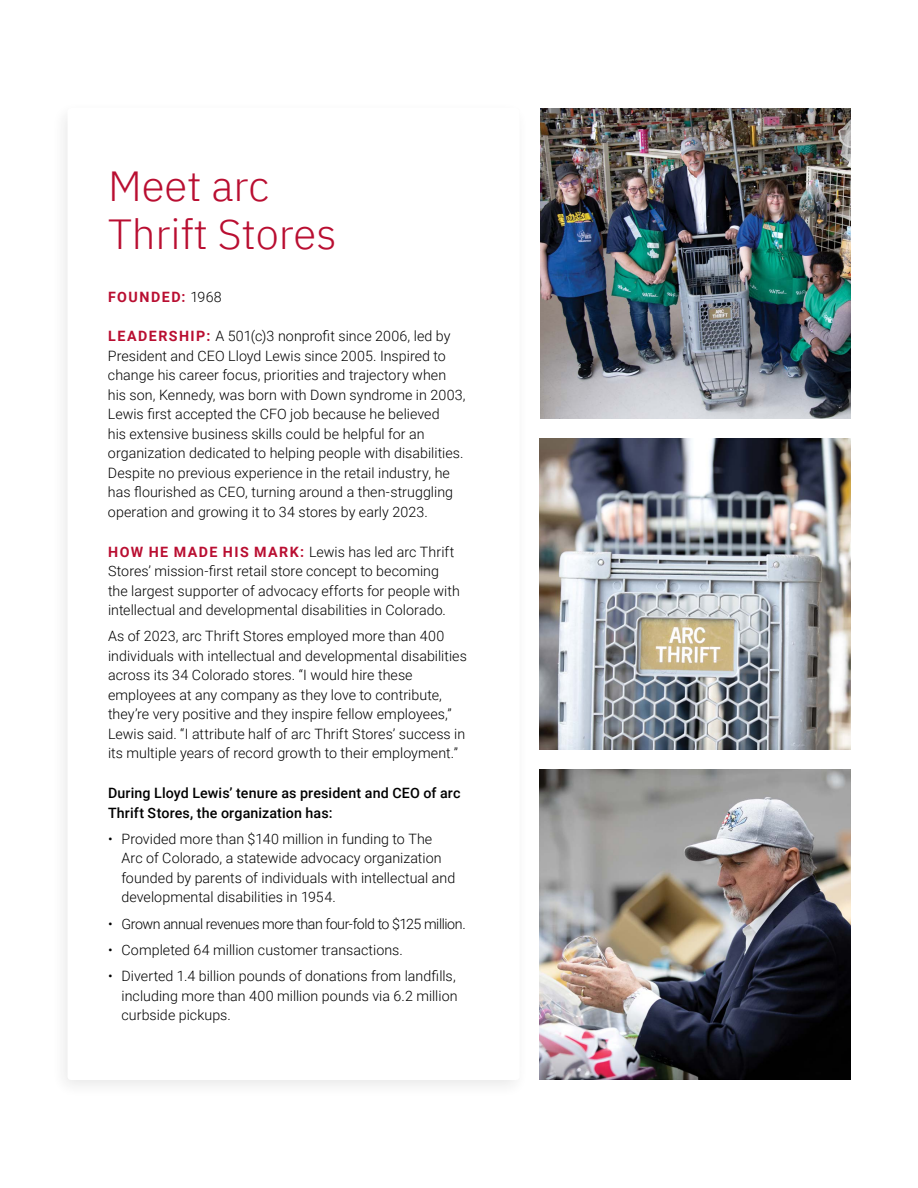
<style>
.page{position:relative;width:918px;height:1188px;background:#fff}
.page>*{position:absolute;margin:0;border:0;box-sizing:border-box;transform-origin:0 0}
.t1{font:300 42px/48px "IBM Plex Sans";color:#b90e31}
.t2{font:300 14.25px/19.5px "Roboto";color:#000}
.t3{font:500 14.25px/19.5px "Roboto";letter-spacing:.01em;color:#000}
.t4{font:300 14.25px "Roboto";letter-spacing:-.03em;color:#000}
.t5{font:700 14.25px "Roboto";letter-spacing:.105em;color:#b90e31}
.s1{font-weight:300;color:#000}
.s2{font-weight:700;color:#b90e31}
</style>
<div class="page">
<img style="left:540px;top:439px;width:310px;height:310px">
<img style="left:540px;top:770px;width:310px;height:310px">
<img style="left:540px;top:108px;width:310px;height:310px">
<h1 class="t1" style="left:108px;top:158px;width:230px">Meet arc<br>Thrift Stores</h1>
<p class="t5" style="left:108px;top:287px;width:115px">FOUNDED: <span class="s1">1968</span></p>
<p class="t2" style="left:108px;top:326px;width:359px"><span class="s2">LEADERSHIP:</span> A 501(c)3 nonprofit since 2006, led by President and CEO Lloyd Lewis since 2005. Inspired to change his career focus, priorities and trajectory when his son, Kennedy, was born with Down syndrome in 2003, Lewis first accepted the CFO job because he believed<br>his extensive business skills could be helpful for an organization dedicated to helping people with disabilities.<br>Despite no previous experience in the retail industry, he has flourished as CEO, turning around a then-struggling operation and growing it to 34 stores by early 2023.</p>
<p class="t2" style="left:108px;top:541px;width:354px"><span class="s2">HOW HE MADE HIS MARK:</span> Lewis has led arc Thrift Stores’ mission-first retail store concept to becoming the largest supporter of advocacy efforts for people with intellectual and developmental disabilities in Colorado.</p>
<p class="t2" style="left:108px;top:626px;width:360px">As of 2023, arc Thrift Stores employed more than 400 individuals with intellectual and developmental disabilities across its 34 Colorado stores. “I would hire these employees at any company as they love to contribute, they’re very positive and they inspire fellow employees,” Lewis said. “I attribute half of arc Thrift Stores’ success in its multiple years of record growth to their employment.”</p>
<p class="t3" style="left:108px;top:783px;width:354px">During Lloyd Lewis’ tenure as president and CEO of arc<br>Thrift Stores, the organization has:</p>
<p class="t2" style="left:122px;top:829px;width:335px;text-indent:-13px">• Provided more than $140 million in funding to The Arc of Colorado, a statewide advocacy organization founded by parents of individuals with intellectual and developmental disabilities in 1954.</p>
<p class="t4" style="left:108px;top:914px;width:359px">• Grown annual revenues more than four-fold to $125 million.</p>
<p class="t2" style="left:108px;top:940px;width:297px">• Completed 64 million customer transactions.</p>
<p class="t2" style="left:122px;top:966px;width:338px;text-indent:-13px">• Diverted 1.4 billion pounds of donations from landfills, including more than 400 million pounds via 6.2 million curbside pickups.</p>
</div>
